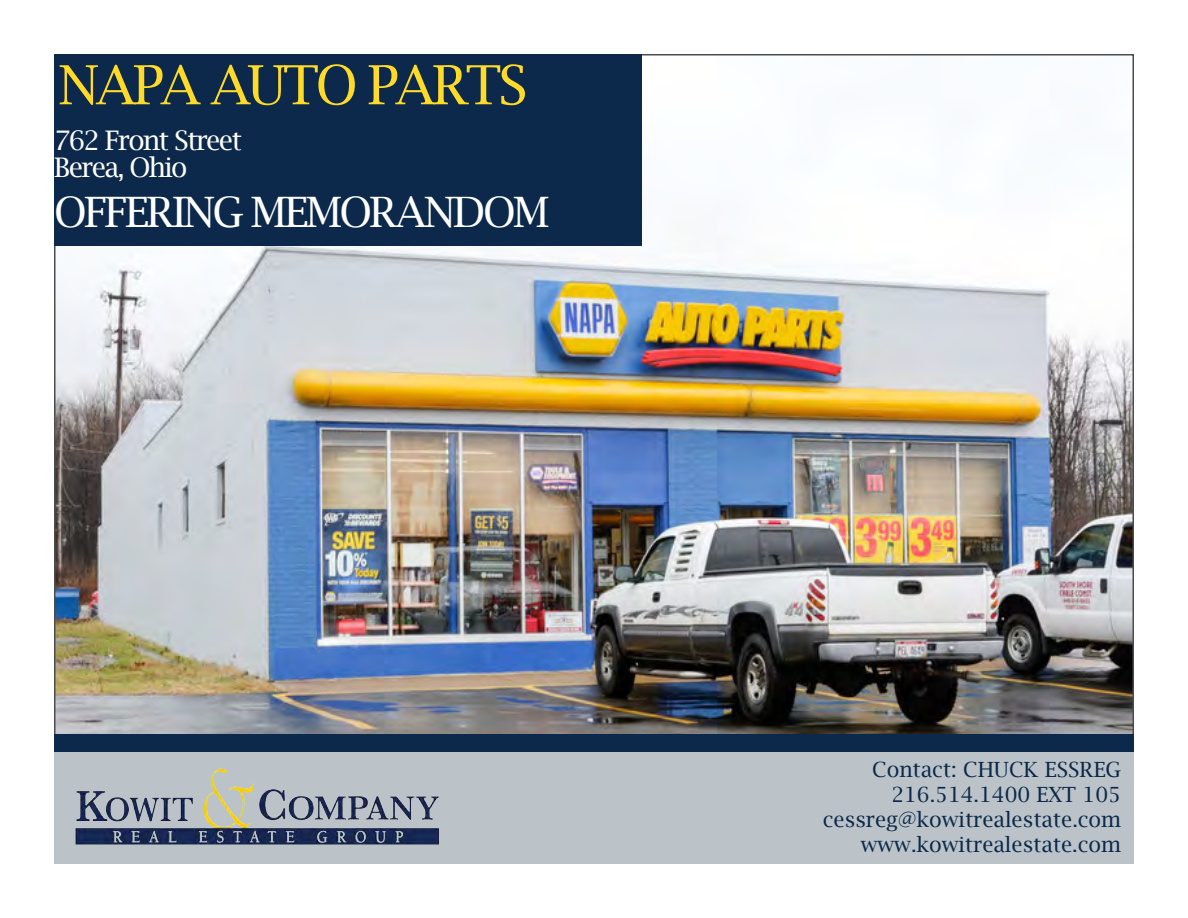
<style>
.page{position:relative;width:1188px;height:918px;background:#fff}
.page>*{position:absolute;margin:0;border:0;box-sizing:border-box;transform-origin:0 0}
.t1{font:54px "Lucida Bright";letter-spacing:-.06em;color:#ffda26}
.t2{font:42px "Lucida Bright";letter-spacing:-.06em;color:#fff}
.t3{font:27px "Lucida Bright";letter-spacing:-.06em;color:#fff}
.t4{font:21px "Lucida Bright";color:#0c294b}
</style>
<div class="page">
<img style="left:57px;top:245px;width:1074px;height:489px">
<div style="left:54px;top:54px;width:588px;height:191px;background:#0c294b"></div>
<div style="left:54px;top:740px;width:1080px;height:124px;background:#bcc3c8"></div>
<div style="left:54px;top:734px;width:1080px;height:18px;background:#0c294b"></div>
<img style="left:75px;top:768px;width:364px;height:77px">
<p class="t1" style="left:58px;top:54px;width:470px">NAPA AUTO PARTS</p>
<p class="t3" style="left:54px;top:125px;width:190px">762 Front Street</p>
<p class="t3" style="left:54px;top:152px;width:135px">Berea, Ohio</p>
<p class="t2" style="left:54px;top:188px;width:497px">OFFERING MEMORANDOM</p>
<p class="t4" style="left:872px;top:757px;width:250px">Contact: CHUCK ESSREG</p>
<p class="t4" style="left:891px;top:782px;width:231px">216.514.1400 EXT 105</p>
<p class="t4" style="left:823px;top:807px;width:300px">cessreg@kowitrealestate.com</p>
<p class="t4" style="left:861px;top:833px;width:262px">www.kowitrealestate.com</p>
</div>
